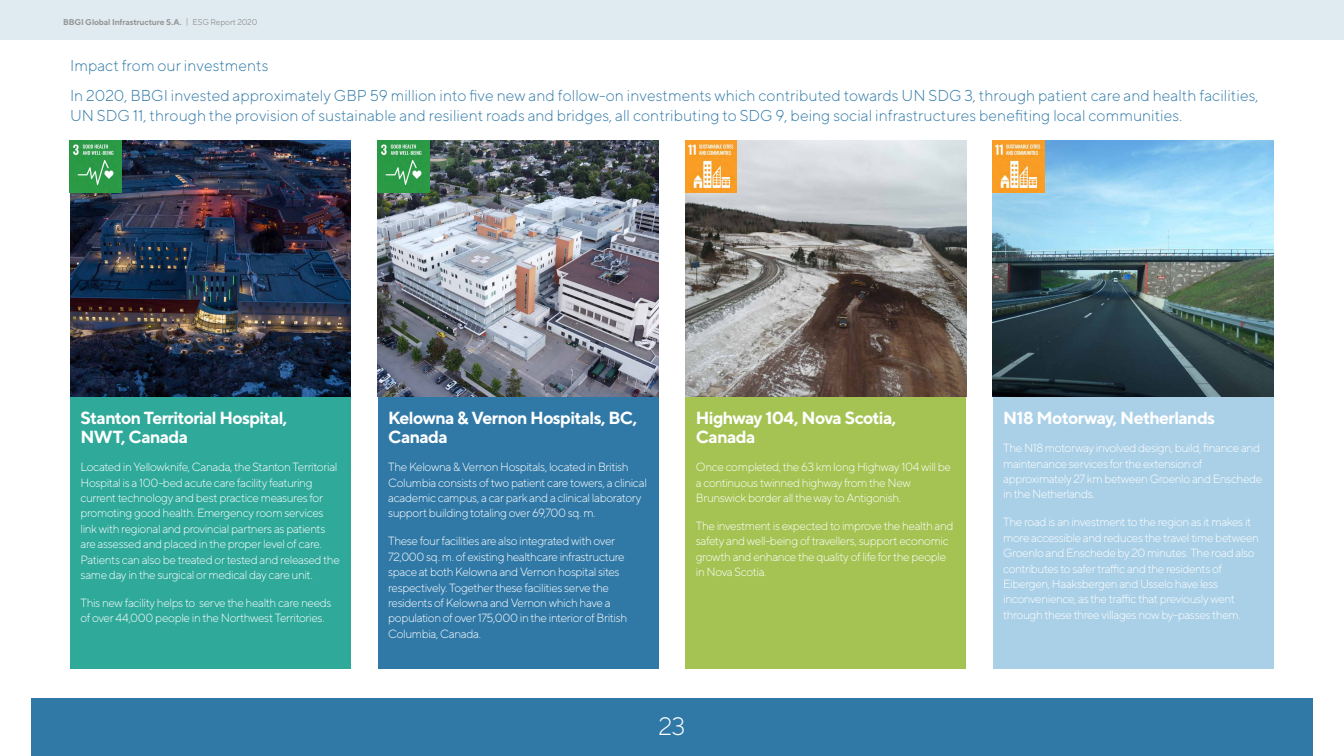
<style>
.page{position:relative;width:1344px;height:756px;background:#fff}
.page>*{position:absolute;margin:0;border:0;box-sizing:border-box;transform-origin:0 0}
.t1{font:300 25.2px "TT Norms";color:#fff}
.t2{font:700 17.5px/18.9px "TT Norms";letter-spacing:-.04em;color:#fff}
.t3{font:300 15.75px/20.3px "TT Norms";color:#3079a7}
.t4{font:300 11.9px/15.4px "TT Norms";letter-spacing:-.04em;color:#fff}
.t5{font:700 8.4px "TT Norms";letter-spacing:-.02em;color:#969696}
.s1{font-weight:400}
</style>
<div class="page">
<div style="left:31px;top:698px;width:1281px;height:58px;background:#3079a7"></div>
<div style="left:0;top:0;width:1344px;height:40px;background:#e0ebf1"></div>
<img style="left:70px;top:141px;width:281px;height:256px">
<img style="left:378px;top:141px;width:281px;height:256px">
<img style="left:685px;top:141px;width:281px;height:256px">
<img style="left:993px;top:141px;width:281px;height:256px">
<div style="left:70px;top:397px;width:281px;height:271px;background:#2ea99a"></div>
<div style="left:378px;top:397px;width:281px;height:271px;background:#3079a7"></div>
<div style="left:685px;top:397px;width:281px;height:271px;background:#a5c353"></div>
<div style="left:993px;top:397px;width:281px;height:271px;background:#aad0e7"></div>
<img style="left:70px;top:141px;width:51px;height:51px">
<img style="left:378px;top:141px;width:51px;height:51px">
<img style="left:685px;top:141px;width:52px;height:51px">
<img style="left:993px;top:141px;width:51px;height:51px">
<p class="t5" style="left:63px;top:16px;width:196px">BBGI Global Infrastructure S.A. <span class="s1">| ESG Report 2020</span></p>
<h3 class="t3" style="left:70px;top:55px;width:200px">Impact from our investments</h3>
<p class="t3" style="left:70px;top:85px;width:1190px">In 2020, BBGI invested approximately GBP 59 million into five new and follow-on investments which contributed towards UN SDG 3, through patient care and health facilities,<br>UN SDG 11, through the provision of sustainable and resilient roads and bridges, all contributing to SDG 9, being social infrastructures benefiting local communities.</p>
<h2 class="t2" style="left:81px;top:408px;width:208px">Stanton Territorial Hospital,<br>NWT, Canada</h2>
<p class="t4" style="left:81px;top:459px;width:261px">Located in Yellowknife, Canada, the Stanton Territorial Hospital is a 100-bed acute care facility featuring current technology and best practice measures for promoting good health. Emergency room services link with regional and provincial partners as patients are assessed and placed in the proper level of care.<br>Patients can also be treated or tested and released the same day in the surgical or medical day care unit.</p>
<p class="t4" style="left:81px;top:595px;width:253px">This new facility helps to serve the health care needs of over 44,000 people in the Northwest Territories.</p>
<h2 class="t2" style="left:388px;top:408px;width:251px">Kelowna &amp; Vernon Hospitals, BC,<br>Canada</h2>
<p class="t4" style="left:388px;top:459px;width:260px">The Kelowna &amp; Vernon Hospitals, located in British Columbia consists of two patient care towers, a clinical academic campus, a car park and a clinical laboratory support building totaling over 69,700 sq. m.</p>
<p class="t4" style="left:388px;top:533px;width:241px">These four facilities are also integrated with over 72,000 sq. m. of existing healthcare infrastructure space at both Kelowna and Vernon hospital sites respectively. Together these facilities serve the residents of Kelowna and Vernon which have a population of over 175,000 in the interior of British Columbia, Canada.</p>
<h2 class="t2" style="left:696px;top:408px;width:202px">Highway 104, Nova Scotia,<br>Canada</h2>
<p class="t4" style="left:696px;top:459px;width:257px">Once completed, the 63 km long Highway 104 will be a continuous twinned highway from the New<br>Brunswick border all the way to Antigonish.</p>
<p class="t4" style="left:696px;top:518px;width:259px">The investment is expected to improve the health and safety and well-being of travellers, support economic growth and enhance the quality of life for the people in Nova Scotia.</p>
<h1 class="t1" style="left:658px;top:711px;width:29px">23</h1>
<h2 class="t2" style="left:1003px;top:408px;width:214px">N18 Motorway, Netherlands</h2>
<p class="t4" style="left:1003px;top:440px;width:261px">The N18 motorway involved design, build, finance and maintenance services for the extension of approximately 27 km between Groenlo and Enschede in the Netherlands.</p>
<p class="t4" style="left:1003px;top:514px;width:257px">The road is an investment to the region as it makes it more accessible and reduces the travel time between Groenlo and Enschede by 20 minutes. The road also contributes to safer traffic and the residents of Eibergen, Haaksbergen and Usselo have less inconvenience, as the traffic that previously went through these three villages now by-passes them.</p>
</div>
